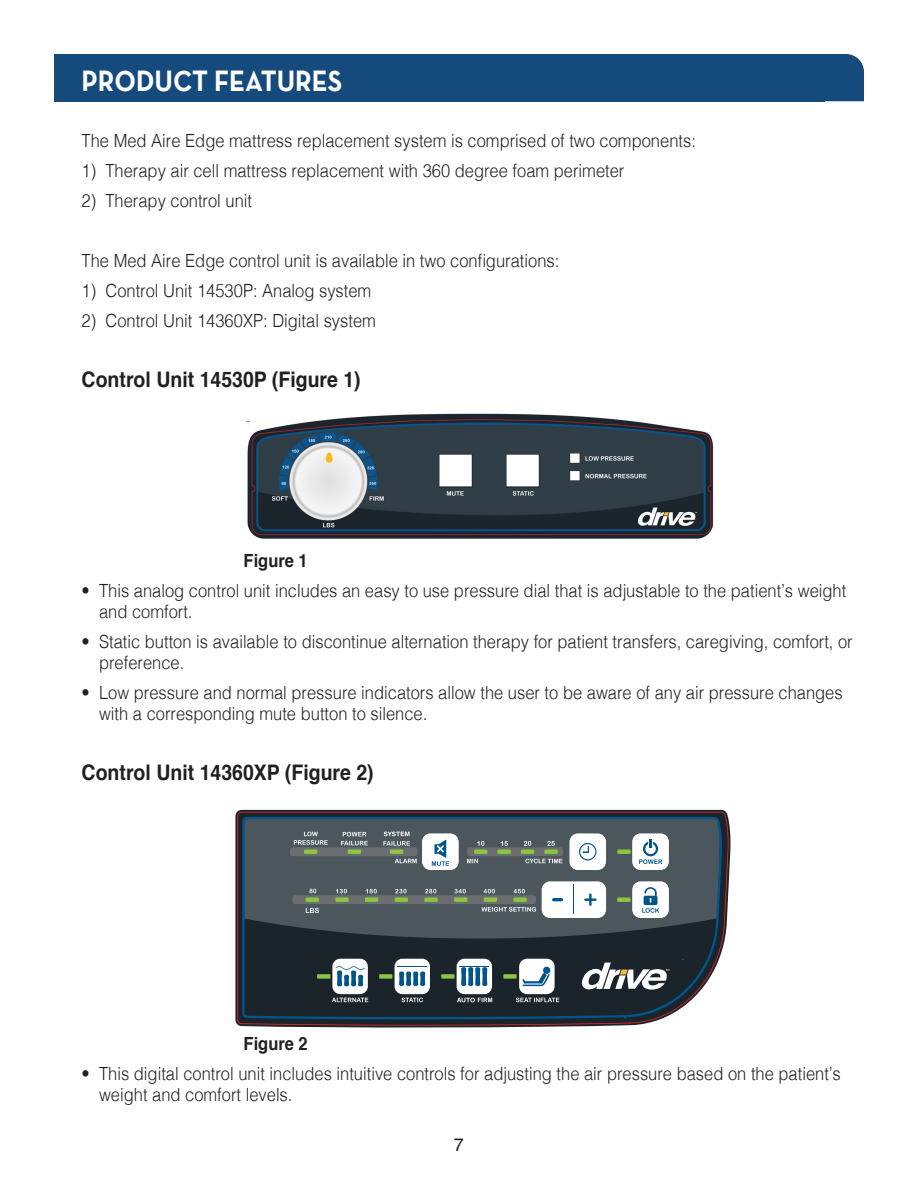
<style>
.page{position:relative;width:918px;height:1188px;background:#fff}
.page>*{position:absolute;margin:0;border:0;box-sizing:border-box;transform-origin:0 0}
.t1{font:700 29.7px "Neutraface Text TT";color:#fff;scale:.91 1}
.Head_2{font:700 21.45px "Helvetica";color:#231f20;scale:.91 1}
.text_main{font:300 18.15px/21px "Helvetica";color:#231f20;scale:.91 1}
.text{font:700 18.15px "Helvetica";color:#231f20;scale:.91 1}
.t2{font:18px "Helvetica LT Std";color:#231f20}
</style>
<div class="page">
<div style="left:825px;top:54px;width:39px;height:47px;background:#144a7c"></div>
<div style="left:54px;top:54px;width:771px;height:47px;background:#144a7c"></div>
<svg style="left:235px;top:810px;width:496px;height:218px"></svg>
<svg style="left:237px;top:812px;width:492px;height:214px"></svg>
<svg style="left:241px;top:816px;width:482px;height:207px;background:#505c63"></svg>
<svg style="left:383px;top:832px;width:76px;height:38px"></svg>
<svg style="left:457px;top:998px;width:35px;height:4px"></svg>
<img style="left:247px;top:413px;width:467px;height:126px">
<p class="t1" style="left:82px;top:62px;width:288px">PRODUCT FEATURES</p>
<p class="text_main" style="left:82px;top:128px;width:677px">The Med Aire Edge mattress replacement system is comprised of two components:</p>
<p class="text_main" style="left:82px;top:158px;width:598px">1) Therapy air cell mattress replacement with 360 degree foam perimeter</p>
<p class="text_main" style="left:82px;top:188px;width:189px">2) Therapy control unit</p>
<p class="text_main" style="left:82px;top:248px;width:527px">The Med Aire Edge control unit is available in two configurations:</p>
<p class="text_main" style="left:82px;top:278px;width:320px">1) Control Unit 14530P: Analog system</p>
<p class="text_main" style="left:82px;top:308px;width:325px">2) Control Unit 14360XP: Digital system</p>
<p class="Head_2" style="left:82px;top:362px;width:308px">Control Unit 14530P (Figure 1)</p>
<p class="text" style="left:244px;top:546px;width:72px">Figure 1</p>
<p class="text_main" style="left:99px;top:578px;width:823px;text-indent:-17px">• This analog control unit includes an easy to use pressure dial that is adjustable to the patient’s weight and comfort.</p>
<p class="text_main" style="left:99px;top:629px;width:830px;text-indent:-17px">• Static button is available to discontinue alternation therapy for patient transfers, caregiving, comfort, or preference.</p>
<p class="text_main" style="left:99px;top:680px;width:819px;text-indent:-17px">• Low pressure and normal pressure indicators allow the user to be aware of any air pressure changes with a corresponding mute button to silence.</p>
<p class="Head_2" style="left:82px;top:755px;width:323px">Control Unit 14360XP (Figure 2)</p>
<p class="text" style="left:244px;top:1029px;width:72px">Figure 2</p>
<p class="text_main" style="left:99px;top:1061px;width:817px;text-indent:-17px">• This digital control unit includes intuitive controls for adjusting the air pressure based on the patient’s weight and comfort levels.</p>
<p class="t2" style="left:454px;top:1135px;width:12px">7</p>
</div>
